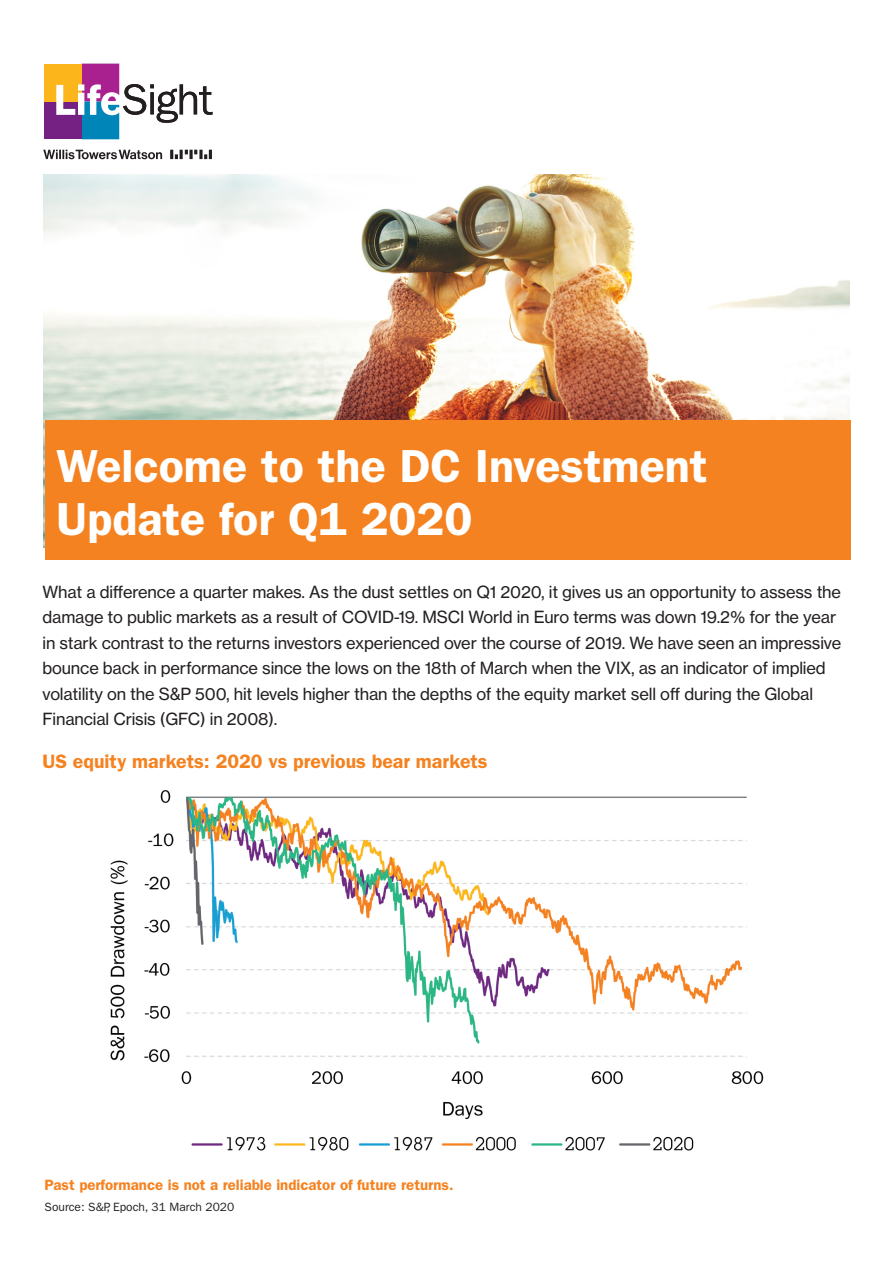
<style>
.page{position:relative;width:893px;height:1263px;background:#fff}
.page>*{position:absolute;margin:0;border:0;box-sizing:border-box;transform-origin:0 0}
.t1{font:600 46.5px/52.5px "ITC Franklin Gothic Std";color:#fff}
.t2{font:600 19.5px "ITC Franklin Gothic Std";color:#f58220}
.t3{font:16.5px/25.5px "N Haas Grotesk TX Std 55 Rg";letter-spacing:-.01em;color:#231f20}
.t4{font:600 15px "ITC Franklin Gothic Std";color:#f58220}
.t5{font:12px "ITC Franklin Gothic Std";color:#231f20}
</style>
<div class="page">
<img style="left:110px;top:790px;width:653px;height:361px">
<img style="left:44px;top:175px;width:805px;height:373px">
<div style="left:45px;top:420px;width:805px;height:140px;background:#f58220"></div>
<div style="left:44px;top:102px;width:38px;height:37px;background:#752183"></div>
<div style="left:44px;top:64px;width:38px;height:38px;background:#fcb61c"></div>
<svg style="left:56px;top:64px;width:156px;height:75px"></svg>
<svg style="left:43px;top:150px;width:169px;height:9px"></svg>
<p class="t1" style="left:57px;top:440px;width:652px">Welcome to the DC Investment<br>Update for Q1 2020</p>
<p class="t3" style="left:43px;top:579px;width:800px">What a difference a quarter makes. As the dust settles on Q1 2020, it gives us an opportunity to assess the damage to public markets as a result of COVID-19. MSCI World in Euro terms was down 19.2% for the year in stark contrast to the returns investors experienced over the course of 2019. We have seen an impressive bounce back in performance since the lows on the 18th of March when the VIX, as an indicator of implied volatility on the S&amp;P 500, hit levels higher than the depths of the equity market sell off during the Global Financial Crisis (GFC) in 2008).</p>
<p class="t2" style="left:43px;top:750px;width:447px">US equity markets: 2020 vs previous bear markets</p>
<p class="t4" style="left:45px;top:1176px;width:410px">Past performance is not a reliable indicator of future returns.</p>
<p class="t5" style="left:45px;top:1200px;width:191px">Source: S&amp;P, Epoch, 31 March 2020</p>
</div>
